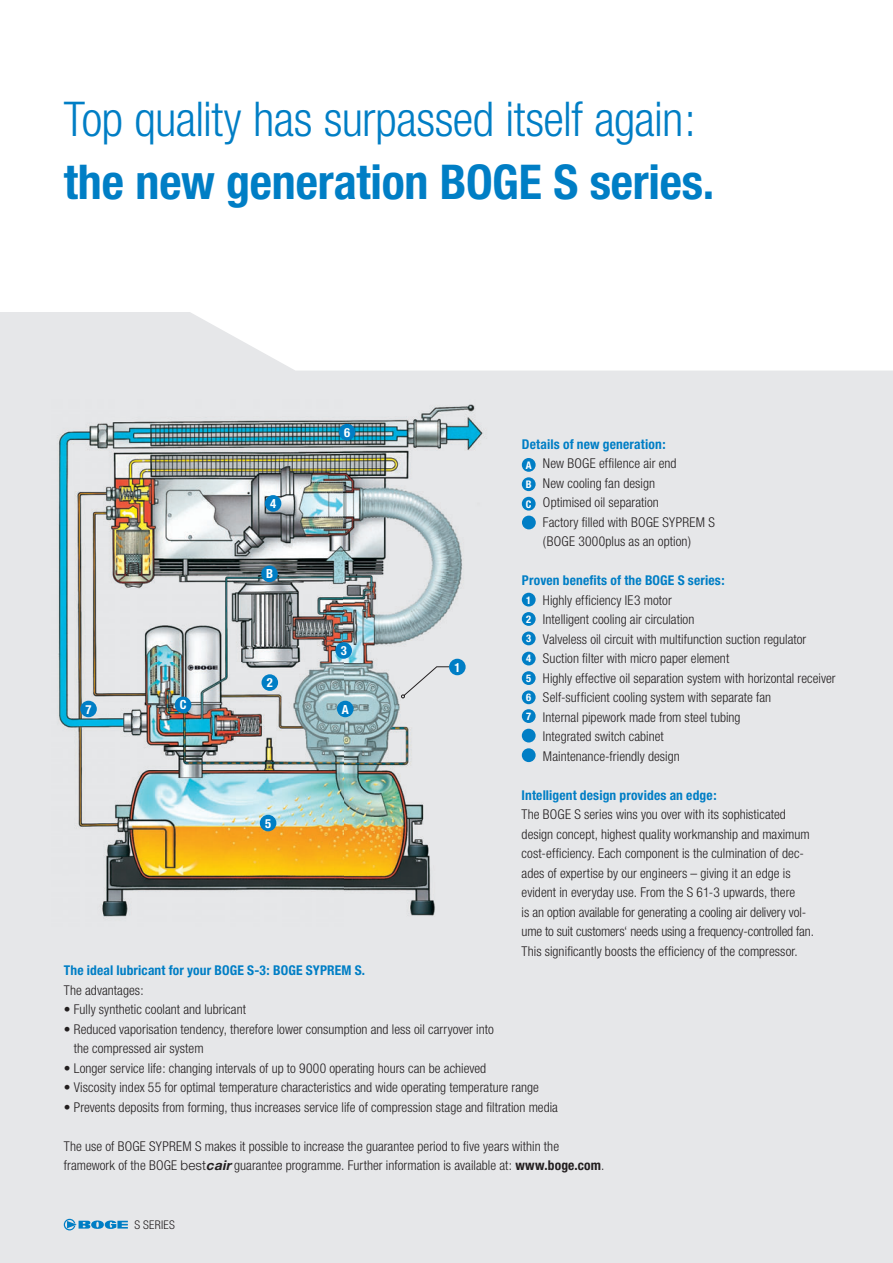
<style>
.page{position:relative;width:893px;height:1263px;background:#fff}
.page>*{position:absolute;margin:0;border:0;box-sizing:border-box;transform-origin:0 0}
.t1{font:300 condensed 48px "Helvetica Neue";letter-spacing:-.01em;color:#007ec5}
.t2{font:700 condensed 48px "Helvetica Neue";letter-spacing:-.005em;color:#007ec5}
.t3{font:300 condensed 13.5px/19.5px "Helvetica Neue";color:#231f20}
.t4{font:700 condensed 13.5px "Helvetica Neue";letter-spacing:.01em;color:#007ec5}
.t5{font:700 condensed 12.6px "Helvetica Neue";color:#fff}
.t6{font:300 condensed 12px "Helvetica Neue";letter-spacing:.03em;color:#231f20}
.t7{font:700 condensed 10.5px "Helvetica Neue";color:#fff}
.s1{font-stretch:normal}
.s2{font-family:"Helvetica Neue East A";font-weight:700;font-style:italic;font-stretch:normal}
.s3{font-weight:700}
</style>
<div class="page">
<div style="left:0;top:312px;width:893px;height:951px;background:#e6e7e9"></div>
<img style="left:52px;top:400px;width:437px;height:526px">
<svg style="left:64px;top:1219px;width:64px;height:11px"></svg>
<svg style="left:401px;top:664px;width:57px;height:35px;background:#dfe0e2"></svg>
<div style="left:522px;top:612px;width:14px;height:14px;background:#007ec5;border-radius:50%"></div>
<div style="left:261px;top:674px;width:17px;height:17px;background:#007ec5;border-radius:50%"></div>
<div style="left:522px;top:593px;width:14px;height:13px;background:#007ec5;border-radius:50%"></div>
<div style="left:449px;top:659px;width:17px;height:16px;background:#007ec5;border-radius:50%"></div>
<div style="left:522px;top:631px;width:14px;height:14px;background:#007ec5;border-radius:50%"></div>
<div style="left:335px;top:642px;width:17px;height:17px;background:#007ec5;border-radius:50%"></div>
<div style="left:522px;top:652px;width:14px;height:13px;background:#007ec5;border-radius:50%"></div>
<div style="left:265px;top:495px;width:16px;height:17px;background:#007ec5;border-radius:50%"></div>
<div style="left:522px;top:709px;width:14px;height:14px;background:#007ec5;border-radius:50%"></div>
<div style="left:80px;top:701px;width:17px;height:16px;background:#007ec5;border-radius:50%"></div>
<div style="left:522px;top:671px;width:14px;height:14px;background:#007ec5;border-radius:50%"></div>
<div style="left:260px;top:815px;width:16px;height:16px;background:#007ec5;border-radius:50%"></div>
<div style="left:522px;top:729px;width:14px;height:13px;background:#007ec5;border-radius:50%"></div>
<div style="left:522px;top:690px;width:14px;height:14px;background:#007ec5;border-radius:50%"></div>
<div style="left:339px;top:424px;width:16px;height:16px;background:#007ec5;border-radius:50%"></div>
<div style="left:522px;top:748px;width:14px;height:14px;background:#007ec5;border-radius:50%"></div>
<div style="left:522px;top:516px;width:14px;height:13px;background:#007ec5;border-radius:50%"></div>
<div style="left:522px;top:477px;width:14px;height:14px;background:#007ec5;border-radius:50%"></div>
<div style="left:261px;top:566px;width:17px;height:16px;background:#007ec5;border-radius:50%"></div>
<div style="left:522px;top:458px;width:14px;height:14px;background:#007ec5;border-radius:50%"></div>
<div style="left:337px;top:701px;width:17px;height:16px;background:#007ec5;border-radius:50%"></div>
<div style="left:522px;top:497px;width:14px;height:14px;background:#007ec5;border-radius:50%"></div>
<div style="left:175px;top:696px;width:16px;height:17px;background:#007ec5;border-radius:50%"></div>
<h1 class="t1" style="left:64px;top:101px;width:634px">Top quality has surpassed itself again:</h1>
<h1 class="t2" style="left:64px;top:164px;width:652px">the new generation BOGE S series.</h1>
<p class="t5" style="left:86px;top:705px;width:8px">7</p>
<p class="t5" style="left:180px;top:700px;width:8px">C</p>
<p class="t5" style="left:270px;top:499px;width:8px">4</p>
<p class="t5" style="left:266px;top:569px;width:9px">B</p>
<p class="t5" style="left:267px;top:678px;width:8px">2</p>
<p class="t5" style="left:265px;top:819px;width:8px">5</p>
<p class="t5" style="left:344px;top:428px;width:8px">6</p>
<p class="t5" style="left:341px;top:646px;width:8px">3</p>
<p class="t5" style="left:342px;top:705px;width:9px">A</p>
<p class="t5" style="left:454px;top:663px;width:8px">1</p>
<p class="t4" style="left:522px;top:439px;width:145px">Details of new generation:</p>
<p class="t3" style="left:543px;top:455px;width:173px">New BOGE effilence air end<br>New cooling fan design<br>Optimised oil separation<br>Factory filled with BOGE SYPREM S (BOGE 3000plus as an option)</p>
<p class="t4" style="left:522px;top:575px;width:204px">Proven benefits of the BOGE S series:</p>
<p class="t3" style="left:543px;top:591px;width:294px">Highly efficiency IE3 motor<br>Intelligent cooling air circulation<br>Valveless oil circuit with multifunction suction regulator Suction filter with micro paper element<br>Highly effective oil separation system with horizontal receiver Self-sufficient cooling system with separate fan<br>Internal pipework made from steel tubing<br>Integrated switch cabinet<br>Maintenance-friendly design</p>
<p class="t7" style="left:526px;top:461px;width:7px">A</p>
<p class="t7" style="left:526px;top:481px;width:7px">B</p>
<p class="t7" style="left:526px;top:500px;width:7px">C</p>
<p class="t7" style="left:526px;top:596px;width:7px">1</p>
<p class="t7" style="left:526px;top:615px;width:7px">2</p>
<p class="t7" style="left:526px;top:635px;width:7px">3</p>
<p class="t7" style="left:526px;top:655px;width:7px">4</p>
<p class="t7" style="left:526px;top:674px;width:7px">5</p>
<p class="t7" style="left:526px;top:694px;width:7px">6</p>
<p class="t7" style="left:526px;top:712px;width:7px">7</p>
<p class="t4" style="left:522px;top:790px;width:196px">Intelligent design provides an edge:</p>
<p class="t3" style="left:522px;top:806px;width:294px">The BOGE S series wins you over with its sophisticated design concept, highest quality workmanship and maximum cost-efficiency. Each component is the culmination of dec&shy;ades of expertise by our engineers – giving it an edge is evident in everyday use. From the S 61-3 upwards, there<br>is an option available for generating a cooling air delivery vol&shy;ume to suit customers‘ needs using a frequency-controlled fan.<br>This significantly boosts the efficiency of the compressor.</p>
<p class="t4" style="left:64px;top:965px;width:303px">The ideal lubricant for your BOGE S-3: BOGE SYPREM S.</p>
<p class="t3" style="left:64px;top:981px;width:82px">The advantages:</p>
<p class="t3" style="left:64px;top:1001px;width:184px">• Fully synthetic coolant and lubricant</p>
<p class="t3" style="left:74px;top:1020px;width:421px;text-indent:-10px">• Reduced vaporisation tendency, therefore lower consumption and less oil carryover into the compressed air system</p>
<p class="t3" style="left:64px;top:1059px;width:424px">• Longer service life: changing intervals of up to 9000 operating hours can be achieved</p>
<p class="t3" style="left:64px;top:1079px;width:477px">• Viscosity index 55 for optimal temperature characteristics and wide operating temperature range</p>
<p class="t3" style="left:64px;top:1098px;width:496px">• Prevents deposits from forming, thus increases service life of compression stage and filtration media</p>
<p class="t3" style="left:64px;top:1137px;width:542px">The use of BOGE SYPREM S makes it possible to increase the guarantee period to five years within the framework of the BOGE <span class="s1">best</span><span class="s2">cair</span> guarantee programme. Further information is available at: <span class="s3">www.boge.com</span>.</p>
<p class="t6" style="left:134px;top:1220px;width:42px">S SERIES</p>
</div>
